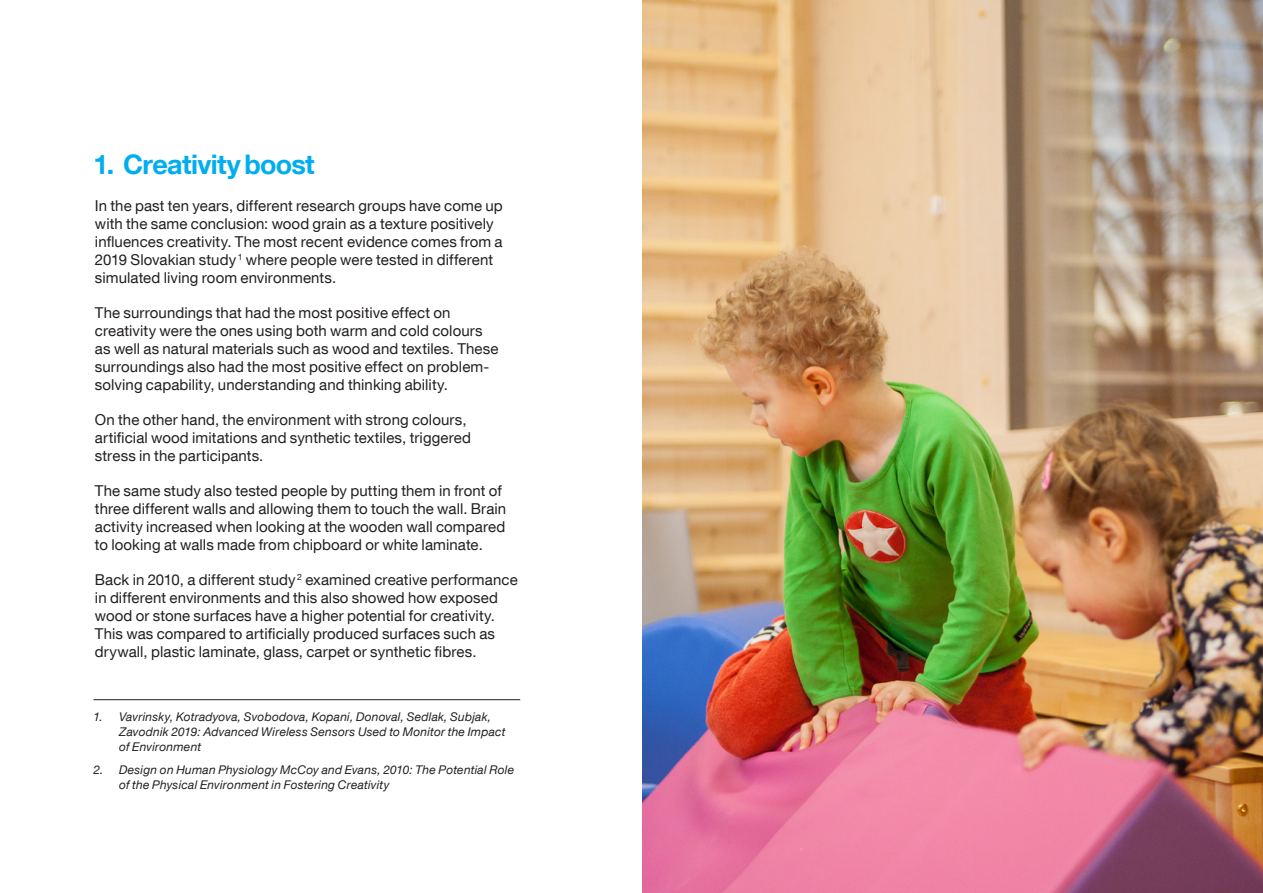
<style>
.page{position:relative;width:1263px;height:893px;background:#fff}
.page>*{position:absolute;margin:0;border:0;box-sizing:border-box;transform-origin:0 0}
.Rubrik_mindre{font:700 27px "Helvetica Neue LT Com";letter-spacing:-.025em;color:#00aeef}
.Brödtext{font:15px/18px "Helvetica Neue LT Com";letter-spacing:.005em;color:#231f20}
.Källhandvisning{font:italic 12px/15px "Helvetica Neue LT Com";letter-spacing:.015em;color:#231f20}
</style>
<div class="page">
<img style="left:642px;top:0;width:621px;height:893px">
<hr style="left:94px;top:699px;width:426px;height:1px;background:#231f20">
<p class="Rubrik_mindre" style="left:94px;top:148px;width:223px">1. Creativity boost</p>
<p class="Brödtext" style="left:95px;top:196px;width:409px">In the past ten years, different research groups have come up with the same conclusion: wood grain as a texture positively influences creativity. The most recent evidence comes from a 2019 Slovakian study <sup>1</sup> where people were tested in different simulated living room environments.</p>
<p class="Brödtext" style="left:95px;top:303px;width:405px">The surroundings that had the most positive effect on creativity were the ones using both warm and cold colours as well as natural materials such as wood and textiles. These surroundings also had the most positive effect on problem&shy;solving capability, understanding and thinking ability.</p>
<p class="Brödtext" style="left:95px;top:410px;width:378px">On the other hand, the environment with strong colours, artificial wood imitations and synthetic textiles, triggered stress in the participants.</p>
<p class="Brödtext" style="left:95px;top:481px;width:413px">The same study also tested people by putting them in front of three different walls and allowing them to touch the wall. Brain activity increased when looking at the wooden wall compared to looking at walls made from chipboard or white laminate.</p>
<p class="Brödtext" style="left:95px;top:570px;width:424px">Back in 2010, a different study <sup>2</sup> examined creative performance in different environments and this also showed how exposed wood or stone surfaces have a higher potential for creativity.<br>This was compared to artificially produced surfaces such as drywall, plastic laminate, glass, carpet or synthetic fibres.</p>
<p class="Källhandvisning" style="left:119px;top:709px;width:388px;text-indent:-26px">1. Vavrinsky, Kotradyova, Svobodova, Kopani, Donoval, Sedlak, Subjak,<br>Zavodnik 2019: Advanced Wireless Sensors Used to Monitor the Impact of Environment</p>
<p class="Källhandvisning" style="left:119px;top:762px;width:397px;text-indent:-26px">2. Design on Human Physiology McCoy and Evans, 2010: The Potential Role of the Physical Environment in Fostering Creativity</p>
</div>
